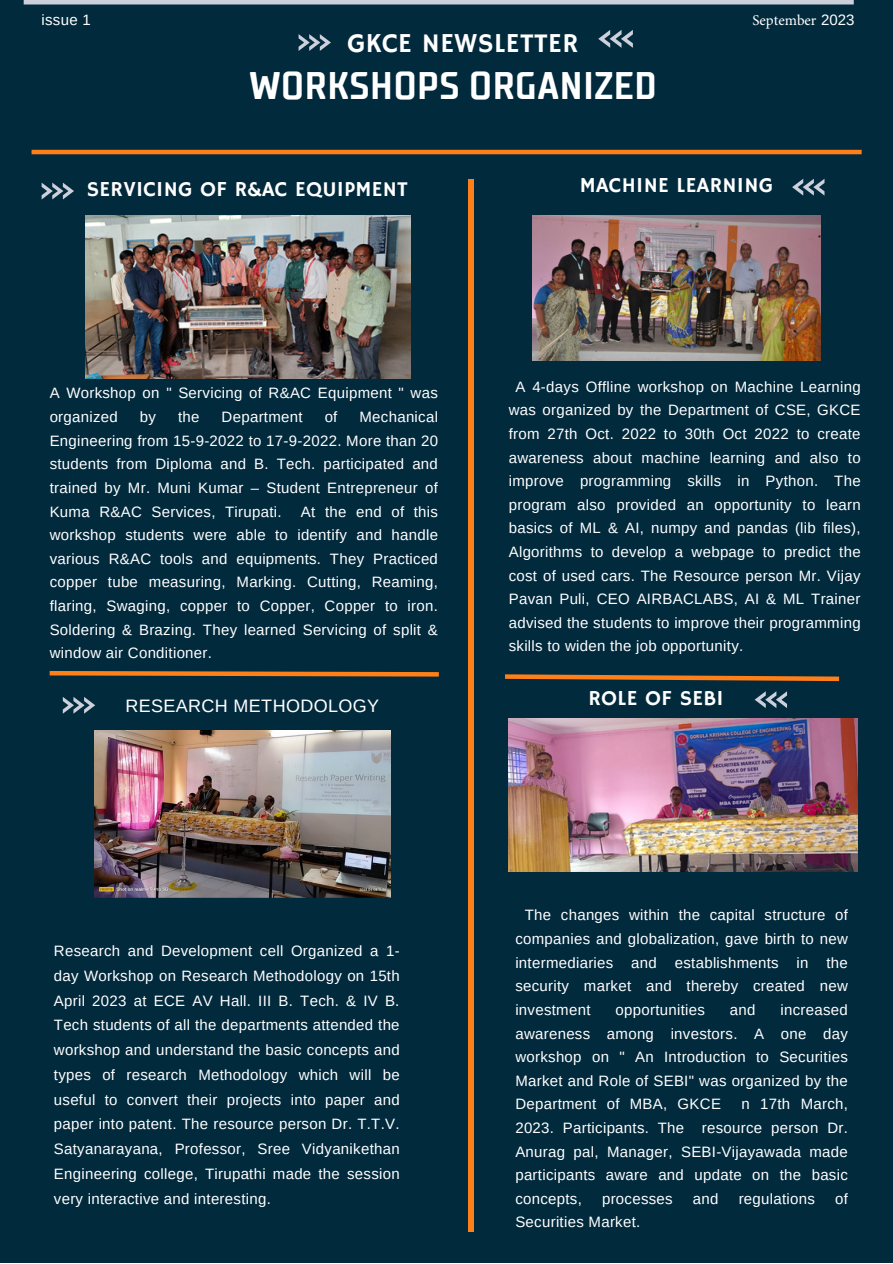
<style>
.page{position:relative;width:893px;height:1264px;background:#fff}
.page>*{position:absolute;margin:0;border:0;box-sizing:border-box;transform-origin:0 0}
.t1{font:700 38.25px "TT Supermolot Condensed";letter-spacing:.025em;color:#fff}
.t2{font:27.3px "Hammersmith One";letter-spacing:.015em;color:#fff}
.t3{font:21.3px "Hammersmith One";letter-spacing:.015em;color:#fff}
.t4{font:18px "Arimo";letter-spacing:.02em;color:#fff}
.t5{font:15px/23.5px "Arimo";letter-spacing:.02em;color:#fff;text-align:justify}
.t6{font:15px "Minion Pro";color:#fff}
.s1{font-family:"Arimo"}
</style>
<div class="page">
<div style="left:0;top:0;width:892px;height:1262px;background:#022a3d"></div>
<hr style="left:32px;top:150px;width:829px;height:4px;background:#ff8019">
<svg style="left:298px;top:34px;width:33px;height:17px"></svg>
<svg style="left:598px;top:30px;width:35px;height:18px"></svg>
<hr style="left:24px;top:0;width:829px;height:4px;background:#cbd0da">
<img style="left:85px;top:215px;width:325px;height:163px">
<img style="left:532px;top:215px;width:288px;height:145px">
<div style="left:468px;top:179px;width:6px;height:1052px;background:#ff8019"></div>
<svg style="left:42px;top:183px;width:32px;height:16px"></svg>
<svg style="left:792px;top:179px;width:32px;height:16px"></svg>
<svg style="left:755px;top:691px;width:32px;height:17px"></svg>
<svg style="left:505px;top:674px;width:335px;height:8px"></svg>
<svg style="left:49px;top:671px;width:390px;height:6px;background:#bf6a21"></svg>
<svg style="left:63px;top:697px;width:32px;height:16px"></svg>
<img style="left:508px;top:719px;width:349px;height:152px">
<img style="left:95px;top:730px;width:295px;height:167px">
<p class="t5" style="left:41px;top:8px;width:51px">issue 1</p>
<p class="t6" style="left:752px;top:10px;width:104px">September <span class="s1">2023</span></p>
<p class="t2" style="left:347px;top:27px;width:233px">GKCE NEWSLETTER</p>
<p class="t1" style="left:249px;top:61px;width:408px">WORKSHOPS ORGANIZED</p>
<p class="t3" style="left:87px;top:177px;width:322px">SERVICING OF R&amp;AC EQUIPMENT</p>
<p class="t3" style="left:579px;top:173px;width:195px">MACHINE LEARNING</p>
<p class="t5" style="left:50px;top:381px;width:389px">A Workshop on " Servicing of R&amp;AC Equipment " was organized</p>
<p class="t5" style="left:50px;top:405px;width:390px;text-indent:310px">Mechanical Engineering from 15-9-2022 to 17-9-2022. More than 20 students from Diploma and B. Tech. participated and trained by Mr. Muni Kumar – Student Entrepreneur of Kuma R&amp;AC Services, Tirupati.</p>
<p class="t5" style="left:140px;top:405px;width:18px">by</p>
<p class="t5" style="left:178px;top:405px;width:23px">the</p>
<p class="t5" style="left:221px;top:405px;width:82px">Department</p>
<p class="t5" style="left:324px;top:405px;width:14px">of</p>
<p class="t5" style="left:50px;top:499px;width:390px;text-indent:251px">At the end of this workshop students were able to identify and handle various R&amp;AC tools and equipments. They Practiced copper tube measuring, Marking. Cutting, Reaming, flaring, Swaging, copper to Copper, Copper to iron.<br>Soldering &amp; Brazing. They learned Servicing of split &amp; window air Conditioner.</p>
<p class="t4" style="left:125px;top:695px;width:255px">RESEARCH METHODOLOGY</p>
<p class="t5" style="left:508px;top:375px;width:353px;text-indent:7px">A 4-days Offline workshop on Machine Learning was organized by the Department of CSE, GKCE from 27th Oct. 2022 to 30th Oct 2022 to create awareness about machine learning and also to improve programming skills in Python. The program also provided an opportunity to learn basics of ML &amp; AI, numpy and pandas (lib files), Algorithms to develop a webpage to predict the cost of used cars. The Resource person Mr. Vijay Pavan Puli, CEO AIRBACLABS, AI &amp; ML Trainer advised the students to improve their programming skills to widen the job opportunity.</p>
<p class="t3" style="left:588px;top:685px;width:137px">ROLE OF SEBI</p>
<p class="t5" style="left:54px;top:938px;width:347px;line-height:24.8px">Research and Development cell Organized a 1- day Workshop on Research Methodology on 15th April 2023 at ECE AV Hall. III B. Tech. &amp; IV B.<br>Tech students of all the departments attended the workshop and understand the basic concepts and types of research Methodology which will be useful to convert their projects into paper and paper into patent. The resource person Dr. T.T.V.<br>Satyanarayana, Professor, Sree Vidyanikethan Engineering college, Tirupathi made the session very interactive and interesting.</p>
<p class="t5" style="left:515px;top:903px;width:334px;text-indent:9px">The changes within the capital structure of companies and globalization, gave birth to new intermediaries and establishments in the security market and thereby created new investment</p>
<p class="t5" style="left:515px;top:997px;width:334px;text-indent:265px">increased awareness among investors. A one day workshop on " An Introduction to Securities Market and Role of SEBI" was organized by the Department of MBA, GKCE</p>
<p class="t5" style="left:615px;top:997px;width:91px">opportunities</p>
<p class="t5" style="left:729px;top:997px;width:27px">and</p>
<p class="t5" style="left:515px;top:1092px;width:334px;text-indent:226px">n 17th March, 2023. Participants. The resource person Dr.<br>Anurag pal, Manager, SEBI-Vijayawada made participants aware and update on the basic concepts,</p>
<p class="t5" style="left:602px;top:1186px;width:72px">processes</p>
<p class="t5" style="left:692px;top:1186px;width:27px">and</p>
<p class="t5" style="left:738px;top:1186px;width:78px">regulations</p>
<p class="t5" style="left:835px;top:1186px;width:14px">of</p>
<p class="t5" style="left:515px;top:1210px;width:126px">Securities Market.</p>
</div>
